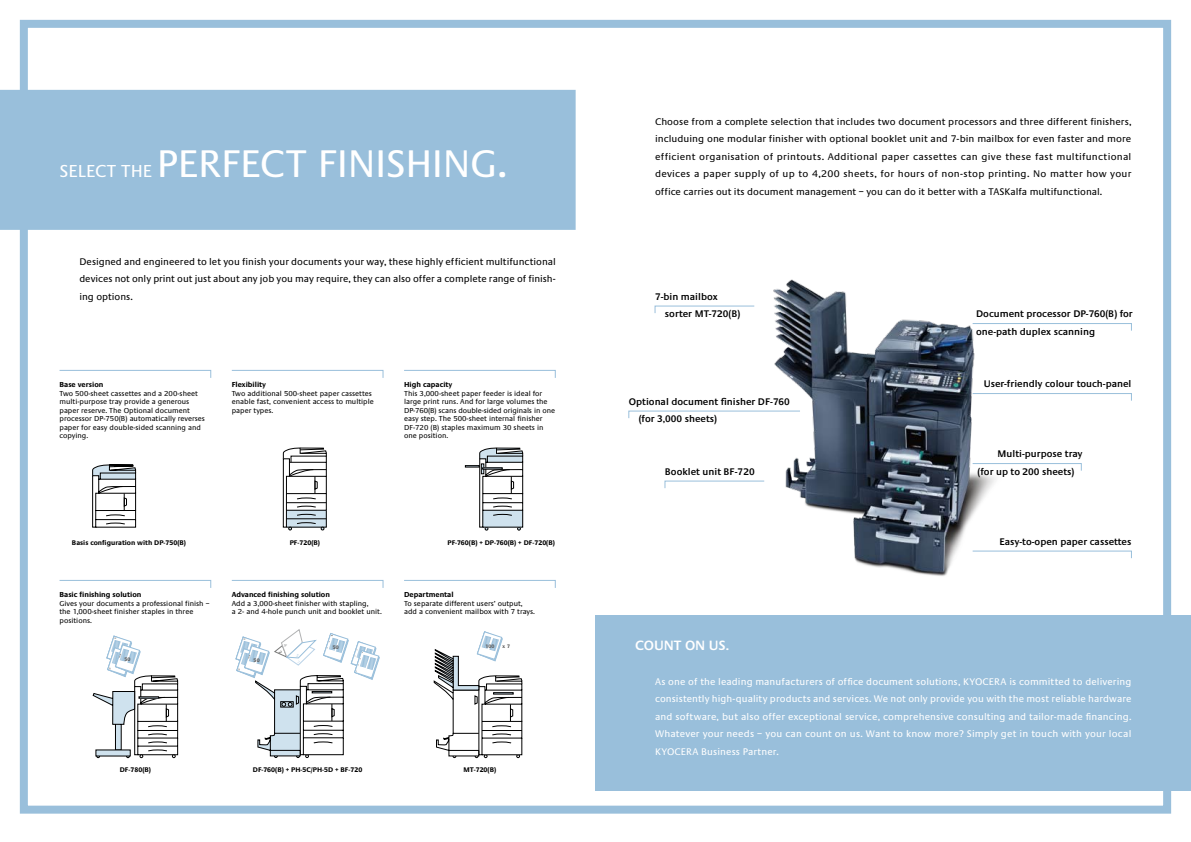
<style>
.page{position:relative;width:1191px;height:842px;background:#fff}
.page>*{position:absolute;margin:0;border:0;box-sizing:border-box;transform-origin:0 0}
.t1{font:40px "Praxis EF";letter-spacing:-.015em;color:#fff}
.t2{font:18px "Praxis EF";color:#fff}
.t3{font:600 14px "Praxis EF";color:#fff}
.t4{font:10px/17.5px "Praxis EF";color:#000;text-align:justify}
.t5{font:10px/17.5px "Praxis EF";letter-spacing:.01em;color:#fff;text-align:justify}
.t6{font:600 10px/17.5px "Praxis EF";color:#000}
.t7{font:7.5px/8.5px "Praxis EF";color:#000}
.t8{font:700 7.5px "Praxis EF";color:#000}
.t9{font:700 7px "Praxis EF";color:#000}
.t10{font:700 5.3px "Praxis EF";letter-spacing:.025em;color:#575656}
</style>
<div class="page">
<div style="left:20px;top:20px;width:1151px;height:794px;border:8px solid #99bfdb"></div>
<div style="left:0;top:90px;width:575px;height:140px;background:#99bfdb"></div>
<svg style="left:654px;top:305px;width:101px;height:8px"></svg>
<svg style="left:1027px;top:323px;width:105px;height:8px"></svg>
<svg style="left:628px;top:410px;width:144px;height:9px"></svg>
<svg style="left:664px;top:480px;width:101px;height:8px"></svg>
<svg style="left:1027px;top:393px;width:105px;height:8px"></svg>
<svg style="left:1027px;top:463px;width:55px;height:8px"></svg>
<svg style="left:1027px;top:550px;width:105px;height:9px"></svg>
<div style="left:595px;top:615px;width:596px;height:175px;background:#99bfdb"></div>
<img style="left:772px;top:279px;width:255px;height:297px">
<svg style="left:92px;top:464px;width:44px;height:64px"></svg>
<svg style="left:283px;top:447px;width:44px;height:83px"></svg>
<svg style="left:465px;top:447px;width:58px;height:83px"></svg>
<svg style="left:434px;top:631px;width:88px;height:127px"></svg>
<div style="left:493px;top:692px;width:20px;height:2px;border:1px solid #000"></div>
<svg style="left:59px;top:369px;width:153px;height:9px"></svg>
<svg style="left:59px;top:580px;width:153px;height:178px"></svg>
<svg style="left:404px;top:580px;width:152px;height:8px"></svg>
<svg style="left:231px;top:369px;width:153px;height:9px"></svg>
<svg style="left:404px;top:369px;width:152px;height:9px"></svg>
<svg style="left:231px;top:580px;width:153px;height:178px"></svg>
<h2 class="t2" style="left:60px;top:162px;width:94px">select the</h2>
<h1 class="t1" style="left:157px;top:143px;width:352px">perfect finishing.</h1>
<h3 class="t4" style="left:79px;top:253px;width:478px">Designed and engineered to let you finish your documents your way, these highly efficient multifunctional devices not only print out just about any job you may require, they can also offer a complete range of finish&shy;ing options.</h3>
<p class="t8" style="left:60px;top:381px;width:45px">Base version</p>
<p class="t7" style="left:60px;top:389px;width:147px">Two 500-sheet cassettes and a 200-sheet multi-purpose tray provide a generous paper reserve. The O ptional document processor DP-750(B) automatically reverses paper for easy double-sided scanning and copying.</p>
<p class="t8" style="left:232px;top:381px;width:36px">Flexibility</p>
<p class="t7" style="left:232px;top:389px;width:143px">Two additional 500-sheet paper cassettes enable fast, convenient access to multiple paper types.</p>
<p class="t8" style="left:404px;top:381px;width:50px">High capacity</p>
<p class="t7" style="left:404px;top:389px;width:153px">This 3,000-sheet paper feeder is ideal for large print runs. And for large volumes the DP-760(B) scans double-sided originals in one easy step. The 500-sheet internal finisher DF-720 (B) staples maximum 30 sheets in one position.</p>
<p class="t9" style="left:72px;top:539px;width:116px">Basis configuration with DP-750(B)</p>
<p class="t9" style="left:290px;top:539px;width:32px">PF-720(B)</p>
<p class="t9" style="left:447px;top:539px;width:109px">PF-760(B) + DP-760(B) + DF-720(B)</p>
<p class="t8" style="left:60px;top:591px;width:83px">Basic finishing solution</p>
<p class="t7" style="left:60px;top:599px;width:151px">Gives your documents a professional finish – the 1,000-sheet finisher staples in three positions.</p>
<p class="t8" style="left:232px;top:591px;width:100px">Advanced finishing solution</p>
<p class="t7" style="left:232px;top:599px;width:152px">Add a 3,000-sheet finisher with stapling,<br>a 2- and 4-hole punch unit and booklet unit.</p>
<p class="t8" style="left:404px;top:591px;width:51px">Departmental</p>
<p class="t7" style="left:404px;top:599px;width:132px">To separate different users’ output, add a convenient mailbox with 7 trays.</p>
<p class="t10" style="left:333px;top:645px;width:8px">50</p>
<p class="t10" style="left:485px;top:644px;width:11px">100</p>
<p class="t10" style="left:502px;top:644px;width:9px">x 7</p>
<p class="t10" style="left:124px;top:656px;width:8px">50</p>
<p class="t10" style="left:254px;top:657px;width:8px">50</p>
<p class="t9" style="left:120px;top:766px;width:33px">DF-780(B)</p>
<p class="t9" style="left:253px;top:766px;width:111px">DF-760(B) + PH-5C/PH-5D + BF-720</p>
<p class="t9" style="left:463px;top:766px;width:34px">MT-720(B)</p>
<p class="t4" style="left:655px;top:113px;width:478px">Choose from a complete selection that includes two document processors and three different finishers, includuing one modular finisher with optional booklet unit and 7-bin mailbox for even faster and more efficient organisation of printouts. Additional paper cassettes can give these fast multifunctional devices a paper supply of up to 4,200 sheets, for hours of non-stop printing. No matter how your office carries out its document management – you can do it better with a TASKalfa multifunctional.</p>
<h3 class="t6" style="left:665px;top:288px;width:77px;text-indent:-10px">7-bin mailbox sorter MT-720(B)</h3>
<h3 class="t6" style="left:639px;top:393px;width:152px;text-indent:-10px">Optional document finisher DF-760 (for 3,000 sheets)</h3>
<h3 class="t6" style="left:665px;top:463px;width:91px">Booklet unit B F-720</h3>
<h3 class="t3" style="left:635px;top:637px;width:11px">COUN</h3>
<h3 class="t3" style="left:674px;top:637px;width:57px">T ON US.</h3>
<h3 class="t6" style="left:976px;top:305px;width:158px">Document processor DP-760(B) for one-path duplex scanning</h3>
<h3 class="t6" style="left:983px;top:375px;width:149px">User-friendly colour touch-panel</h3>
<h3 class="t6" style="left:977px;top:445px;width:107px;text-indent:20px">M ulti-purpose tray (for up to 200 sheets)</h3>
<h3 class="t6" style="left:999px;top:533px;width:133px">Easy-to-open paper cassettes</h3>
<p class="t5" style="left:655px;top:673px;width:478px">As one of the leading manufacturers of office document solutions, Kyocera is committed to delivering consistently high-quality products and services. We not only provide you with the most reliable hardware and software, but also offer exceptional service, comprehensive consulting and tailor-made financing.<br>Whatever your needs – you can count on us. Want to know more? Simply get in touch with your local Kyocera Business Partner.</p>
</div>
